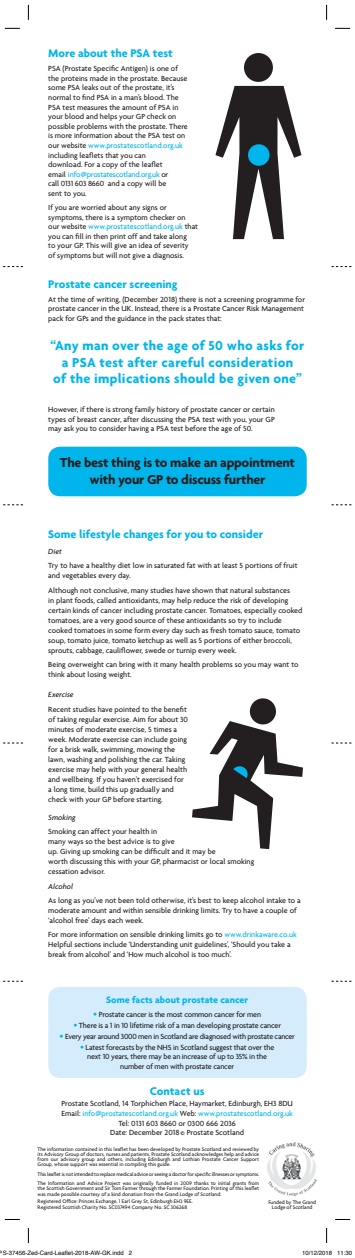
<style>
.page{position:relative;width:355px;height:1258px;background:#fff}
.page>*{position:absolute;margin:0;border:0;box-sizing:border-box;transform-origin:0 0}
.List_Paragraph{font:700 14px/16.8px "Agenda";letter-spacing:.02em;color:#00b5ec;text-align:center}
.t1{font:700 14px "Agenda";letter-spacing:-.02em;color:#231f20}
.List_Paragraph-2{font:700 12px "Agenda";color:#00b5ec}
.List_Paragraph-3{font:700 10px "Agenda";color:#00b5ec}
.List_Paragraph-4{font:500 8px/10px "Agenda";color:#231f20}
.List_Paragraph-5{font:500 8px/9.6px "Agenda";letter-spacing:-.02em;color:#231f20;text-align:center}
.List_Paragraph-6{font:500 8px "Agenda";color:#00b5ec}
.List_Paragraph-7{font:500 8px "Agenda";letter-spacing:-.03em;color:#231f20}
.List_Paragraph-8{font:italic 500 8px "Agenda";color:#231f20}
.t2{font:6px "Helvetica";color:#000}
.List_Paragraph-9{font:500 5.5px/5.2px "Agenda";color:#231f20;text-align:justify}
.List_Paragraph-10{font:500 5.5px "Agenda";letter-spacing:-.02em;color:#231f20}
.s1{color:#00b5ec}
.s2{font-family:"Helvetica Neue";font-weight:700;font-stretch:condensed;color:#00b5ec}
.s3{color:#231f20}
</style>
<div class="page">
<div style="left:48px;top:986px;width:258px;height:91px;background:#d4ecfb;border-radius:12px"></div>
<div style="left:48px;top:446px;width:258px;height:50px;background:#00b5ec;border-radius:12px"></div>
<img style="left:267px;top:1142px;width:50px;height:55px">
<div style="left:244px;top:53px;width:28px;height:29px;background:#231f20;border-radius:50%"></div>
<svg style="left:215px;top:86px;width:86px;height:153px"></svg>
<svg style="left:192px;top:698px;width:110px;height:151px"></svg>
<svg style="left:3px;top:743px;width:20px;height:1px"></svg>
<svg style="left:3px;top:981px;width:20px;height:1px"></svg>
<svg style="left:3px;top:504px;width:20px;height:1px"></svg>
<svg style="left:3px;top:266px;width:20px;height:1px"></svg>
<svg style="left:331px;top:743px;width:20px;height:1px"></svg>
<svg style="left:331px;top:981px;width:20px;height:1px"></svg>
<svg style="left:331px;top:504px;width:20px;height:1px"></svg>
<svg style="left:331px;top:266px;width:20px;height:1px"></svg>
<svg style="left:5px;top:28px;width:15px;height:1px"></svg>
<svg style="left:335px;top:28px;width:14px;height:1px"></svg>
<svg style="left:5px;top:1219px;width:15px;height:1px"></svg>
<svg style="left:335px;top:1219px;width:14px;height:1px"></svg>
<svg style="left:28px;top:5px;width:1px;height:15px"></svg>
<svg style="left:28px;top:1228px;width:1px;height:14px"></svg>
<svg style="left:326px;top:5px;width:1px;height:15px"></svg>
<svg style="left:326px;top:1228px;width:1px;height:14px"></svg>
<p class="List_Paragraph-2" style="left:48px;top:46px;width:126px">More about the PSA test</p>
<p class="List_Paragraph-4" style="left:48px;top:64px;width:141px;line-height:9.6px">PSA (Prostate Specific Antigen) is one of the proteins made in the prostate. Because some PSA leaks out of the prostate, it’s normal to find PSA in a man’s blood. The PSA test measures the amount of PSA in your blood and helps your GP check on possible problems with the prostate. There is more information about the PSA test on our website <span class="s1">www.prostatescotland.org.uk </span>including leaflets that you can<br>download. For a copy of the leaflet<br>email <span class="s1">info@prostatescotland.org.uk</span> or<br>call 0131 603 8660 and a copy will be<br>sent to you.</p>
<p class="List_Paragraph-4" style="left:48px;top:202px;width:151px;line-height:9.6px">If you are worried about any signs or symptoms, there is a symptom checker on our website <span class="s1">www.prostatescotland.org.uk</span> that you can fill in then print off and take along<br>to your GP. This will give an idea of severity<br>of symptoms but will not give a diagnosis.</p>
<p class="List_Paragraph-2" style="left:48px;top:276px;width:131px">Prostate cancer screening</p>
<p class="List_Paragraph-4" style="left:48px;top:294px;width:258px;line-height:9.6px">At the time of writing, (December 2018) there is not a screening programme for prostate cancer in the UK. Instead, there is a Prostate Cancer Risk Management pack for GPs and the guidance in the pack states that:</p>
<p class="List_Paragraph" style="left:50px;top:336px;width:255px">“Any man over the age of 50 who asks for a PSA test after careful consideration<br>of the implications should be given one”</p>
<p class="List_Paragraph-4" style="left:48px;top:405px;width:228px;line-height:9.6px;text-align:justify">However, if there is strong family history of prostate cancer or certain types of breast cancer, after discussing the PSA test with you, your GP may ask you to consider having a PSA test before the age of 50.</p>
<p class="t1" style="left:60px;top:454px;width:236px">The best thing is to make an appointment</p>
<p class="t1" style="left:89px;top:471px;width:177px">with your GP to discuss further</p>
<p class="List_Paragraph-2" style="left:48px;top:527px;width:216px">Some lifestyle changes for you to consider</p>
<p class="List_Paragraph-8" style="left:48px;top:546px;width:15px">Diet</p>
<p class="List_Paragraph-4" style="left:48px;top:560px;width:250px">Try to have a healthy diet low in saturated fat with at least 5 portions of fruit and vegetables every day.</p>
<p class="List_Paragraph-4" style="left:48px;top:585px;width:255px">Although not conclusive, many studies have shown that natural substances<br>in plant foods, called antioxidants, may help reduce the risk of developing certain kinds of cancer including prostate cancer. Tomatoes, especially cooked tomatoes, are a very good source of these antioxidants so try to include cooked tomatoes in some form every day such as fresh tomato sauce, tomato soup, tomato juice, tomato ketchup as well as 5 portions of either broccoli, sprouts, cabbage, cauliflower, swede or turnip every week.</p>
<p class="List_Paragraph-4" style="left:48px;top:659px;width:251px">Being overweight can bring with it many health problems so you may want to think about losing weight.</p>
<p class="List_Paragraph-8" style="left:48px;top:690px;width:27px">Exercise</p>
<p class="List_Paragraph-4" style="left:48px;top:704px;width:141px">Recent studies have pointed to the benefit of taking regular exercise. Aim for about 30 minutes of moderate exercise, 5 times a week. Moderate exercise can include going for a brisk walk, swimming, mowing the lawn, washing and polishing the car. Taking exercise may help with your general health and wellbeing. If you haven’t exercised for a long time, build this up gradually and check with your GP before starting.</p>
<p class="List_Paragraph-8" style="left:48px;top:812px;width:29px">Smoking</p>
<p class="List_Paragraph-4" style="left:48px;top:826px;width:207px">Smoking can affect your health in<br>many ways so the best advice is to give<br>up. Giving up smoking can be difficult and it may be<br>worth discussing this with your GP, pharmacist or local smoking cessation advisor.</p>
<p class="List_Paragraph-8" style="left:48px;top:881px;width:26px">Alcohol</p>
<p class="List_Paragraph-4" style="left:48px;top:895px;width:254px">As long as you’ve not been told otherwise, it’s best to keep alcohol intake to a moderate amount and within sensible drinking limits. Try to have a couple of ‘alcohol free’ days each week.</p>
<p class="List_Paragraph-4" style="left:48px;top:929px;width:250px">For more information on sensible drinking limits go to <span class="s1">www.drinkaware.co.uk<br></span>Helpful sections include ‘Understanding unit guidelines’, ‘Should you take a break from alcohol’ and ‘How much alcohol is too much’.</p>
<p class="List_Paragraph-3" style="left:106px;top:993px;width:143px">Some facts about prostate cancer</p>
<p class="List_Paragraph-5" style="left:93px;top:1009px;width:169px"><span class="s2">•</span> Prostate cancer is the most common cancer for men</p>
<p class="List_Paragraph-5" style="left:73px;top:1020px;width:209px"><span class="s2">•</span> There is a 1 in 10 lifetime risk of a man developing prostate cancer</p>
<p class="List_Paragraph-7" style="left:59px;top:1031px;width:237px"><span class="s2">•</span> Every year around 3000 men in Scotland are diagnosed with prostate cancer</p>
<p class="List_Paragraph-5" style="left:80px;top:1042px;width:195px"><span class="s2">•</span> Latest forecasts by the NHS in Scotland suggest that over the next 10 years, there may be an increase of up to 35% in the number of men with prostate cancer</p>
<p class="List_Paragraph-2" style="left:150px;top:1083px;width:56px">Contact us</p>
<p class="List_Paragraph-4" style="left:61px;top:1098px;width:233px">Prostate Scotland, 14 Torphichen Place, Haymarket, Edinburgh, EH3 8DU</p>
<p class="List_Paragraph-6" style="left:61px;top:1108px;width:232px"><span class="s3">Email:</span> info@prostatescotland.org.uk <span class="s3">Web:</span> www.prostatescotland.org.uk</p>
<p class="List_Paragraph-4" style="left:118px;top:1117px;width:119px">Tel: 0131 603 8660 or 0300 666 2036</p>
<p class="List_Paragraph-4" style="left:110px;top:1127px;width:135px">Date: December 2018 © Prostate Scotland</p>
<p class="List_Paragraph-9" style="left:38px;top:1146px;width:223px">The information contained in this leaflet has been developed by Prostate Scotland and reviewed by its Advisory Group of doctors, nurses and patients. Prostate Scotland acknowledges help and advice from our advisory group and others, including Edinburgh and Lothian Prostate Cancer Support Group, whose support was essential in compiling this guide.</p>
<p class="List_Paragraph-10" style="left:38px;top:1170px;width:223px">This leaflet is not intended to replace medical advice or seeing a doctor for specific illnesses or symptoms.</p>
<p class="List_Paragraph-9" style="left:38px;top:1180px;width:223px">The Information and Advice Project was originally funded in 2009 thanks to initial grants from the Scottish Government and Sir Tom Farmer through the Farmer Foundation. Printing of this leaflet was made possible courtesy of a kind donation from the Grand Lodge of Scotland.</p>
<p class="List_Paragraph-9" style="left:38px;top:1198px;width:156px">Registered Office: Princes Exchange, 1 Earl Grey St, Edinburgh EH3 9EE.</p>
<p class="List_Paragraph-9" style="left:38px;top:1204px;width:151px">Registered Scottish Charity No. SC037494 Company No. SC 306268</p>
<p class="List_Paragraph-9" style="left:268px;top:1198px;width:49px;text-align:center">Funded by The Grand<br>Lodge of Scotland</p>
<p class="t2" style="left:-1px;top:1247px;width:135px">PS-37456-Zed-Card-Leaflet-2018-AW-GK.indd 2</p>
<p class="t2" style="left:301px;top:1247px;width:52px">10/12/2018 11:30</p>
</div>
